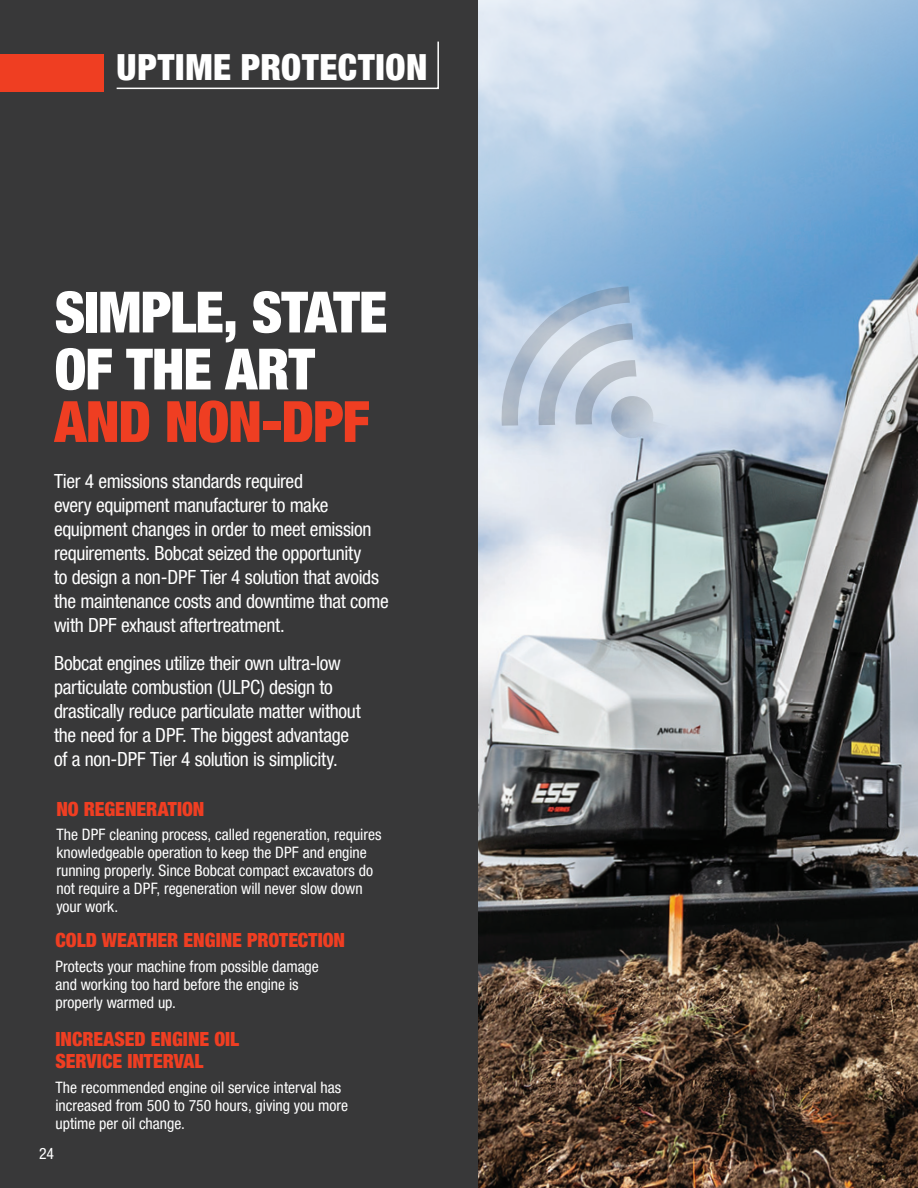
<style>
.page{position:relative;width:918px;height:1188px;background:#fff}
.page>*{position:absolute;margin:0;border:0;box-sizing:border-box;transform-origin:0 0}
.Heading{font:900 condensed 57px/54.8px "Helvetica Neue LT Pro";letter-spacing:-.02em;color:#fff}
.Body{font:900 condensed 36px "Helvetica Neue LT Pro";letter-spacing:.02em;color:#fff}
.Large_Body_Copy{font:condensed 19.5px/24px "Helvetica Neue LT Pro";letter-spacing:-.015em;color:#fff}
.Subhead{font:900 condensed 19.5px/22.5px "Helvetica Neue LT Pro";color:#ef3e22}
.Body-2{font:condensed 15.75px/18px "Helvetica Neue LT Pro";color:#fff}
.s1{color:#ef3e22}
</style>
<div class="page">
<img style="left:477px;top:545px;width:441px;height:643px">
<svg style="left:637px;top:545px;width:281px;height:156px;background:#787f7f"></svg>
<svg style="left:477px;top:0;width:441px;height:545px;background:#9eb9d1"></svg>
<div style="left:0;top:0;width:477px;height:1188px;background:#383839"></div>
<div style="left:0;top:54px;width:103px;height:38px;background:#ef3e22"></div>
<svg style="left:116px;top:41px;width:323px;height:49px"></svg>
<p class="Body" style="left:117px;top:45px;width:312px">UPTIME PROTECTION</p>
<p class="Heading" style="left:55px;top:285px;width:334px">SIMPLE, STATE<br>OF THE ART<br><span class="s1">AND NON-DPF</span></p>
<p class="Large_Body_Copy" style="left:54px;top:469px;width:336px">Tier 4 emissions standards required<br>every equipment manufacturer to make equipment changes in order to meet emission requirements. Bobcat seized the opportunity<br>to design a non-DPF Tier 4 solution that avoids the maintenance costs and downtime that come with DPF exhaust aftertreatment.</p>
<p class="Large_Body_Copy" style="left:54px;top:651px;width:308px">Bobcat engines utilize their own ultra-low particulate combustion (ULPC) design to drastically reduce particulate matter without the need for a DPF. The biggest advantage of a non-DPF Tier 4 solution is simplicity.</p>
<p class="Subhead" style="left:56px;top:797px;width:150px">NO REGENERATION</p>
<p class="Body-2" style="left:56px;top:826px;width:327px">The DPF cleaning process, called regeneration, requires knowledgeable operation to keep the DPF and engine running properly. Since Bobcat compact excavators do not require a DPF, regeneration will never slow down your work.</p>
<p class="Subhead" style="left:56px;top:929px;width:291px">COLD WEATHER ENGINE PROTECTION</p>
<p class="Body-2" style="left:56px;top:957px;width:265px">Protects your machine from possible damage and working too hard before the engine is properly warmed up.</p>
<p class="Subhead" style="left:56px;top:1028px;width:185px">INCREASED ENGINE OIL<br>SERVICE INTERVAL</p>
<p class="Body-2" style="left:56px;top:1078px;width:294px">The recommended engine oil service interval has increased from 500 to 750 hours, giving you more uptime per oil change.</p>
<p class="Body-2" style="left:39px;top:1144px;width:16px">24</p>
</div>
